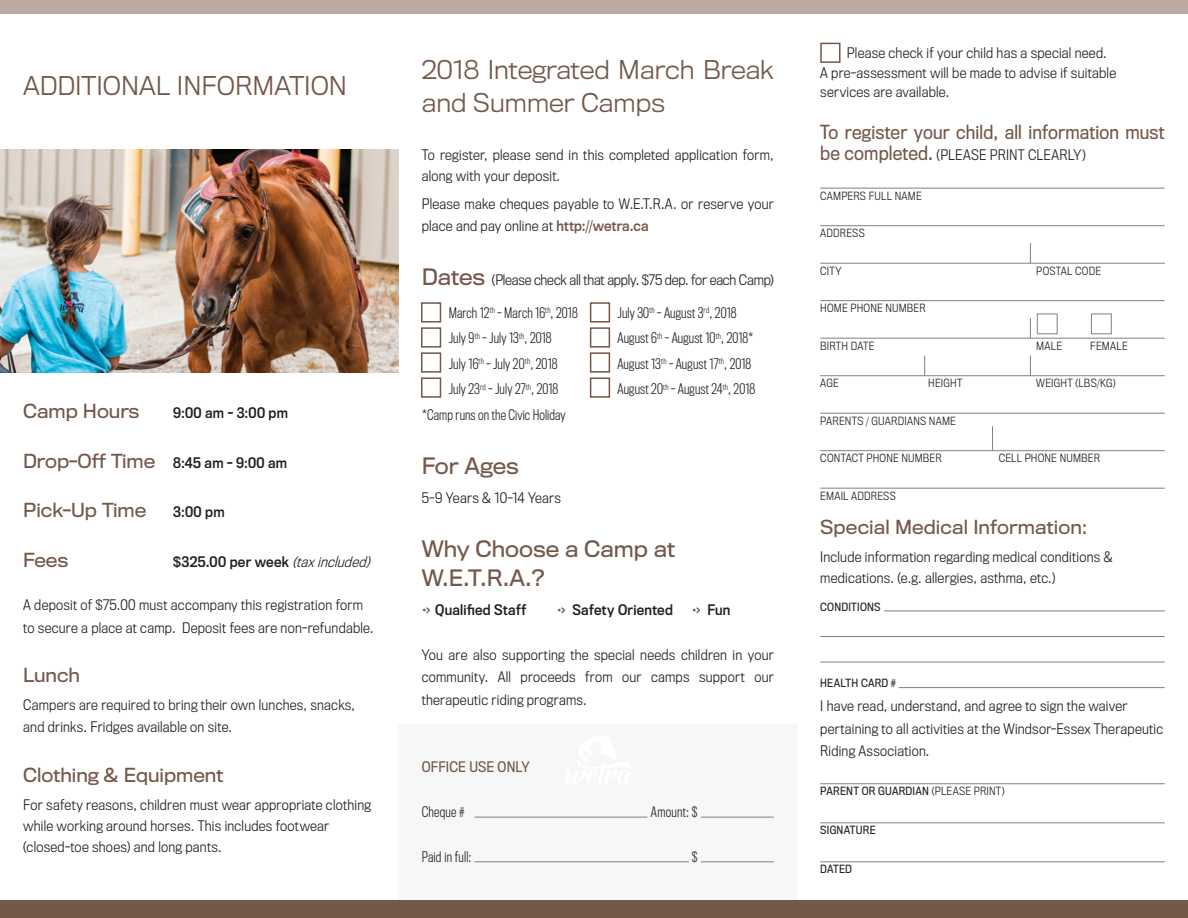
<style>
.page{position:relative;width:1188px;height:918px;background:#fff}
.page>*{position:absolute;margin:0;border:0;box-sizing:border-box;transform-origin:0 0}
.Slogan{font:300 24px/33px "Titling Gothic FB Normal";color:#74584a}
.Slogan-2{font:21px/28.8px "Titling Gothic FB Normal";color:#74584a}
.Slogan-3{font:18px "Titling Gothic FB Normal";color:#74584a}
.t1{font:18px "Titling Gothic FB Narrow";letter-spacing:.005em;color:#74584a}
.Slogan-4{font:300 13.5px/22.5px "Titling Gothic FB Narrow";letter-spacing:.02em;color:#231f20}
.t2{font:300 13.5px "Titling Gothic FB Cond";letter-spacing:.01em;color:#231f20}
.Slogan-5{font:13.5px "Titling Gothic FB Narrow Standard";letter-spacing:.02em;color:#231f20}
.Slogan-6{font:300 13.5px "Titling Gothic FB Narrow";letter-spacing:-.01em;color:#231f20}
.t3{font:13.5px "Titling Gothic FB Narrow";letter-spacing:.01em;color:#74584a}
.t4{font:300 10.5px "Titling Gothic FB Narrow";letter-spacing:.025em;color:#231f20}
.t5{font:10.5px "Titling Gothic FB Narrow";letter-spacing:.025em;color:#231f20}
.s1{font-family:"Titling Gothic FB Normal";font-size:18px;color:#74584a}
.s2{font-family:"Titling Gothic FB Narrow";font-weight:300;font-style:italic}
.s3{font-family:"Titling Gothic FB Narrow Standard";font-weight:400;color:#74584a}
.s4{font-family:"Titling Gothic FB Normal";font-weight:400;font-size:21px;color:#74584a}
.s5{color:#74584a}
.s6{font-weight:400;font-size:18px;color:#74584a}
.s7{font-weight:300}
</style>
<div class="page">
<div style="left:399px;top:724px;width:398px;height:177px;background:#f6f7f7"></div>
<hr style="left:474px;top:817px;width:173px;height:1px;background:#867e7c">
<hr style="left:701px;top:817px;width:73px;height:1px;background:#867e7c">
<hr style="left:474px;top:862px;width:215px;height:1px;background:#867e7c">
<hr style="left:701px;top:862px;width:73px;height:1px;background:#867e7c">
<img style="left:0;top:149px;width:399px;height:224px">
<div style="left:0;top:901px;width:1188px;height:17px;background:#74584a"></div>
<div style="left:421px;top:302px;width:20px;height:21px;border:2px solid #74584a"></div>
<div style="left:820px;top:43px;width:21px;height:20px;border:2px solid #74584a"></div>
<div style="left:421px;top:327px;width:20px;height:21px;border:2px solid #74584a"></div>
<div style="left:421px;top:352px;width:20px;height:21px;border:2px solid #74584a"></div>
<div style="left:421px;top:377px;width:20px;height:21px;border:2px solid #74584a"></div>
<div style="left:590px;top:302px;width:20px;height:21px;border:2px solid #74584a"></div>
<div style="left:1037px;top:314px;width:20px;height:20px;border:1px solid #867e7c"></div>
<div style="left:1091px;top:314px;width:20px;height:20px;border:1px solid #867e7c"></div>
<div style="left:590px;top:377px;width:20px;height:21px;border:2px solid #74584a"></div>
<div style="left:590px;top:352px;width:20px;height:21px;border:2px solid #74584a"></div>
<div style="left:590px;top:327px;width:20px;height:21px;border:2px solid #74584a"></div>
<hr style="left:820px;top:188px;width:345px;height:1px;background:#867e7c">
<hr style="left:820px;top:225px;width:345px;height:1px;background:#867e7c">
<hr style="left:820px;top:300px;width:345px;height:1px;background:#867e7c">
<hr style="left:820px;top:338px;width:345px;height:1px;background:#867e7c">
<hr style="left:820px;top:375px;width:345px;height:1px;background:#867e7c">
<hr style="left:820px;top:413px;width:345px;height:1px;background:#867e7c">
<hr style="left:820px;top:450px;width:345px;height:1px;background:#867e7c">
<hr style="left:820px;top:488px;width:345px;height:1px;background:#867e7c">
<hr style="left:820px;top:783px;width:345px;height:1px;background:#867e7c">
<hr style="left:884px;top:611px;width:281px;height:1px;background:#867e7c">
<hr style="left:820px;top:636px;width:345px;height:1px;background:#867e7c">
<hr style="left:820px;top:662px;width:345px;height:1px;background:#867e7c">
<hr style="left:899px;top:687px;width:266px;height:1px;background:#867e7c">
<hr style="left:820px;top:823px;width:345px;height:1px;background:#867e7c">
<hr style="left:820px;top:862px;width:345px;height:1px;background:#867e7c">
<svg style="left:1030px;top:318px;width:1px;height:20px"></svg>
<svg style="left:924px;top:355px;width:1px;height:21px"></svg>
<svg style="left:1030px;top:355px;width:1px;height:20px"></svg>
<svg style="left:992px;top:426px;width:1px;height:24px"></svg>
<hr style="left:820px;top:263px;width:345px;height:1px;background:#867e7c">
<svg style="left:1030px;top:243px;width:1px;height:20px"></svg>
<div style="left:0;top:0;width:1188px;height:14px;background:#baaaa1"></div>
<p class="Slogan" style="left:23px;top:69px;width:325px">ADDITIONAL INFORMATION</p>
<p class="Slogan-3" style="left:23px;top:401px;width:118px">Camp Hours</p>
<p class="Slogan-5" style="left:173px;top:405px;width:116px">9:00 am - 3:00 pm</p>
<p class="Slogan-5" style="left:23px;top:454px;width:265px"><span class="s1">Drop-Off Time</span> 8:45 am - 9:00 am</p>
<p class="Slogan-3" style="left:23px;top:500px;width:125px">Pick-Up Time</p>
<p class="Slogan-5" style="left:173px;top:504px;width:53px">3:00 pm</p>
<p class="Slogan-3" style="left:23px;top:549px;width:47px">Fees</p>
<p class="Slogan-5" style="left:173px;top:553px;width:202px">$ 3 2 5.0 0 p e r we e k <span class="s2">(taxincluded)</span></p>
<p class="Slogan-4" style="left:23px;top:594px;width:352px">A deposit of $75.00 must accompany this registration form to secure a place at camp. Deposit fees are non-refundable.</p>
<p class="Slogan-3" style="left:23px;top:665px;width:58px">Lunch</p>
<p class="Slogan-4" style="left:23px;top:694px;width:333px">Campers are required to bring their own lunches, snacks, and drinks. Fridges available on site.</p>
<p class="Slogan-3" style="left:23px;top:764px;width:202px">Clothing &amp; Equipment</p>
<p class="Slogan-4" style="left:23px;top:794px;width:349px;line-height:21px">For safety reasons, children must wear appropriate clothing while working around horses. This includes footwear (closed-toe shoes) and long pants.</p>
<p class="Slogan" style="left:422px;top:53px;width:354px">2018 Integrated March Break and Summer Camps</p>
<p class="Slogan-4" style="left:422px;top:144px;width:354px;line-height:21px">To register, please send in this completed application form, along with your deposit.</p>
<p class="Slogan-4" style="left:422px;top:192px;width:354px">Please make cheques payable to W.E.T.R.A. or reserve your place and pay online at <span class="s3">http://wetra.ca</span></p>
<p class="Slogan-6" style="left:422px;top:272px;width:354px"><span class="s4">Dates</span> (Please check all that apply. $75 dep. for each Camp)</p>
<p class="t2" style="left:449px;top:305px;width:131px">March 12<sup>th</sup> - March 16<sup>th</sup>, 2018</p>
<p class="t2" style="left:617px;top:305px;width:121px">July 30<sup>th</sup> - August 3<sup>rd</sup>, 2018</p>
<p class="t2" style="left:449px;top:330px;width:104px">July 9<sup>th</sup> - July 13<sup>th</sup>, 2018</p>
<p class="t2" style="left:617px;top:330px;width:138px">August 6<sup>th</sup> - August 10<sup>th</sup>, 2018*</p>
<p class="t2" style="left:449px;top:356px;width:110px">July 16<sup>th</sup> - July 20<sup>th</sup>, 2018</p>
<p class="t2" style="left:617px;top:356px;width:135px">August 13<sup>th</sup> - August 17<sup>th</sup>, 2018</p>
<p class="t2" style="left:449px;top:381px;width:111px">July 23<sup>rd</sup> - July 27<sup>th</sup>, 2018</p>
<p class="t2" style="left:617px;top:381px;width:139px">August 20<sup>th</sup> - August 24<sup>th</sup>, 2018</p>
<p class="t2" style="left:422px;top:407px;width:145px">*Camp runs on the Civic Holiday</p>
<p class="Slogan-2" style="left:422px;top:451px;width:99px">For Ages</p>
<p class="Slogan-4" style="left:422px;top:486px;width:141px">5-9 Years &amp; 10-14 Years</p>
<p class="Slogan-2" style="left:422px;top:534px;width:255px">Why Choose a Camp at<br>W.E.T.R.A.?</p>
<p class="Slogan-5" style="left:422px;top:602px;width:106px"><span class="s5">•›</span> Qualified Staff</p>
<p class="Slogan-5" style="left:557px;top:602px;width:118px"><span class="s5">•›</span> Safety Oriented</p>
<p class="Slogan-5" style="left:692px;top:602px;width:40px"><span class="s5">•›</span> Fun</p>
<p class="Slogan-4" style="left:422px;top:643px;width:354px;text-align:justify">You are also supporting the special needs children in your community. All proceeds from our camps support our therapeutic riding programs.</p>
<p class="t3" style="left:422px;top:759px;width:110px">OFFICE USE ONLY</p>
<p class="t2" style="left:422px;top:804px;width:44px">Cheque #</p>
<p class="t2" style="left:651px;top:804px;width:48px">Amount: $</p>
<p class="t2" style="left:422px;top:849px;width:51px">Paid in full:</p>
<p class="t2" style="left:692px;top:849px;width:7px">$</p>
<p class="Slogan-4" style="left:820px;top:43px;width:297px;line-height:19.5px;text-indent:27px">Please check if your child has a special need.<br>A pre-assessment will be made to advise if suitable services are available.</p>
<p class="t1" style="left:820px;top:121px;width:346px">To register your child, all information must</p>
<p class="Slogan-4" style="left:820px;top:144px;width:267px"><span class="s6">be completed.</span> (PLEASE PRINT CLEARLY)</p>
<p class="t4" style="left:820px;top:190px;width:103px">CAMPERS FULL NAME</p>
<p class="t4" style="left:820px;top:227px;width:46px">ADDRESS</p>
<p class="t4" style="left:820px;top:265px;width:23px">CITY</p>
<p class="t4" style="left:1036px;top:265px;width:66px">POSTAL CODE</p>
<p class="t4" style="left:820px;top:302px;width:107px">HOME PHONE NUMBER</p>
<p class="t4" style="left:820px;top:340px;width:56px">BIRTH DATE</p>
<p class="t4" style="left:1036px;top:340px;width:27px">MALE</p>
<p class="t4" style="left:1090px;top:340px;width:39px">FEMALE</p>
<p class="t4" style="left:820px;top:377px;width:20px">AGE</p>
<p class="t4" style="left:928px;top:377px;width:36px">HEIGHT</p>
<p class="t4" style="left:1036px;top:377px;width:81px">WEIGHT (LBS/KG)</p>
<p class="t4" style="left:820px;top:415px;width:137px">PARENTS / GUARDIANS NAME</p>
<p class="t4" style="left:820px;top:452px;width:123px">CONTACT PHONE NUMBER</p>
<p class="t4" style="left:999px;top:452px;width:103px">CELL PHONE NUMBER</p>
<p class="t4" style="left:820px;top:490px;width:77px">EMAIL ADDRESS</p>
<p class="Slogan-3" style="left:820px;top:517px;width:269px">Special Medical Information:</p>
<p class="Slogan-4" style="left:820px;top:546px;width:294px;line-height:21px">Include information regarding medical conditions &amp; medications. (e.g. allergies, asthma, etc.)</p>
<p class="t5" style="left:820px;top:600px;width:62px">CONDITIONS</p>
<p class="t5" style="left:820px;top:677px;width:77px">HEALTH CARD #</p>
<p class="Slogan-4" style="left:820px;top:695px;width:345px">I have read, understand, and agree to sign the waiver pertaining to all activities at the Windsor-Essex Therapeutic<br>Riding Association.</p>
<p class="t5" style="left:820px;top:785px;width:186px">PARENT OR GUARDIAN <span class="s7">(PLEASE PRINT)</span></p>
<p class="t5" style="left:820px;top:824px;width:57px">SIGNATURE</p>
<p class="t5" style="left:820px;top:863px;width:33px">DATED</p>
</div>
